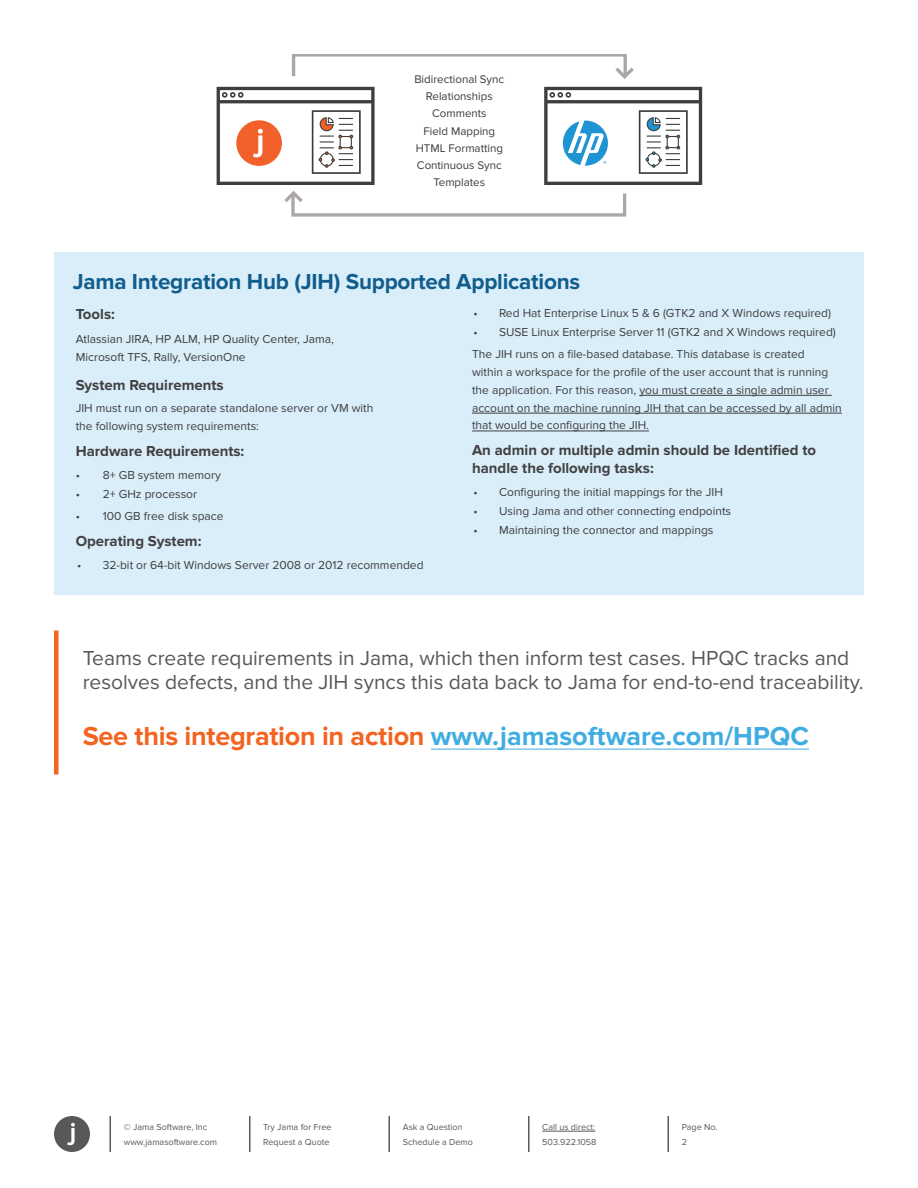
<style>
.page{position:relative;width:918px;height:1188px;background:#fff}
.page>*{position:absolute;margin:0;border:0;box-sizing:border-box;transform-origin:0 0}
.Subtitle{font:700 27px "Proxima Nova";letter-spacing:-.01em;color:#f36421}
.Subtitle-2{font:700 22.5px "Proxima Nova";letter-spacing:-.01em;color:#115d8d}
.Subtitle-3{font:21px/24px "Proxima Nova";color:#57585a}
.t1{font:16.05px "Proxima Nova";color:#3c3c3b}
.Body_Copy{font:700 15px/18px "Proxima Nova";color:#413f41}
.Section_Header{font:700 15px "Proxima Nova";color:#413f41}
.Subtitle-4{font:700 15px "Proxima Nova";color:#413f41}
.Body_Copy-2{font:12px/17.9px "Proxima Nova";color:#3e3e3f}
.Section_Header-2{font:12px/17.9px "Proxima Nova";color:#3e3e3f}
.Subtitle-5{font:12px/18px "Proxima Nova";color:#3c3c3b}
.t2{font:11.55px/17.2px "Proxima Nova";color:#3c3c3b;text-align:center}
.t3{font:9px/15px "Proxima Nova";color:#57585a}
.s1{color:#3e3e3f}
.s2{color:#40ade2}
</style>
<div class="page">
<svg style="left:544px;top:87px;width:158px;height:98px"></svg>
<div style="left:292px;top:54px;width:335px;height:24px;border:3px solid #aba7a6"></div>
<svg style="left:612px;top:64px;width:22px;height:15px"></svg>
<div style="left:291px;top:192px;width:335px;height:25px;border:3px solid #aba7a6"></div>
<svg style="left:217px;top:87px;width:158px;height:119px"></svg>
<hr style="left:54px;top:631px;width:4px;height:144px;background:#f36421">
<hr style="left:431px;top:749px;width:378px;height:1px;background:#40ade2">
<div style="left:54px;top:252px;width:810px;height:343px;background:#d9eef9"></div>
<hr style="left:639px;top:395px;width:193px;height:1px;background:#3e3e3f">
<hr style="left:472px;top:413px;width:370px;height:1px;background:#3e3e3f">
<hr style="left:472px;top:431px;width:177px;height:1px;background:#3e3e3f">
<svg style="left:54px;top:1116px;width:36px;height:36px"></svg>
<hr style="left:542px;top:1131px;width:53px;height:1px;background:#57585a">
<hr style="left:528px;top:1116px;width:2px;height:36px;background:#57585a">
<hr style="left:388px;top:1116px;width:2px;height:36px;background:#57585a">
<hr style="left:249px;top:1116px;width:1px;height:36px;background:#57585a">
<hr style="left:110px;top:1116px;width:1px;height:36px;background:#57585a">
<hr style="left:668px;top:1116px;width:1px;height:36px;background:#57585a">
<p class="t2" style="left:414px;top:70px;width:91px">Bidirectional Sync<br>Relationships<br>Comments<br>Field Mapping<br>HTML Formatting<br>Continuous Sync<br>Templates</p>
<p class="Subtitle-2" style="left:73px;top:268px;width:509px">Jama Integration Hub (JIH) Supported Applications</p>
<p class="Body_Copy-2" style="left:474px;top:304px;width:359px">• Red Hat Enterprise Linux 5 &amp; 6 (GTK2 and X Windows required)</p>
<p class="Body_Copy-2" style="left:474px;top:323px;width:364px">• SUSE Linux Enterprise Server 11 (GTK2 and X Windows required)</p>
<p class="Body_Copy-2" style="left:472px;top:345px;width:371px">The JIH runs on a file-based database. This database is created<br>within a workspace for the profile of the user account that is running the application. For this reason, you must create a single admin user account on the machine running JIH that can be accessed by all admin that would be configuring the JIH.</p>
<p class="Body_Copy" style="left:472px;top:441px;width:346px">An admin or multiple admin should be Identified to handle the following tasks:</p>
<p class="Body_Copy-2" style="left:474px;top:484px;width:251px">• Configuring the initial mappings for the JIH</p>
<p class="Body_Copy-2" style="left:474px;top:502px;width:259px">• Using Jama and other connecting endpoints</p>
<p class="Body_Copy-2" style="left:474px;top:521px;width:241px">• Maintaining the connector and mappings</p>
<p class="Subtitle-4" style="left:76px;top:306px;width:41px">Tools:</p>
<p class="Subtitle-5" style="left:76px;top:330px;width:260px">Atlassian JIRA<span class="s1">,</span> HP ALM, HP Quality Center, Jama,<br>Microsoft TFS, Rally, VersionOne</p>
<p class="Section_Header" style="left:76px;top:377px;width:150px">System Requirements</p>
<p class="Section_Header-2" style="left:76px;top:399px;width:299px">JIH must run on a separate standalone server or VM with the following system requirements:</p>
<p class="Section_Header" style="left:76px;top:442px;width:170px">Hardware Requirements:</p>
<p class="Body_Copy-2" style="left:76px;top:466px;width:147px">• 8+ GB system memory</p>
<p class="Body_Copy-2" style="left:76px;top:485px;width:123px">• 2+ GHz processor</p>
<p class="Body_Copy-2" style="left:76px;top:508px;width:149px">• 100 GB free disk space</p>
<p class="Section_Header" style="left:76px;top:532px;width:127px">Operating System:</p>
<p class="Body_Copy-2" style="left:77px;top:557px;width:348px">• 32-bit or 64-bit Windows Server 2008 or 2012 recommended</p>
<p class="t1" style="left:288px;top:331px;width:99px">Requirements</p>
<p class="t1" style="left:554px;top:411px;width:56px">Defects</p>
<p class="Subtitle-3" style="left:83px;top:646px;width:783px">Teams create requirements in Jama, which then inform test cases. HPQC tracks and resolves defects, and the JIH syncs this data back to Jama for end-to-end traceability.</p>
<p class="Subtitle" style="left:83px;top:721px;width:728px">See this integration in action <span class="s2">www.jamasoftware.com/HPQC</span></p>
<p class="t3" style="left:124px;top:1120px;width:95px">© Jama Software, Inc www.jamasoftware.com</p>
<p class="t3" style="left:403px;top:1120px;width:72px">Ask a Question<br>Schedule a Demo</p>
<p class="t3" style="left:542px;top:1120px;width:56px">Call us direct:<br>503.922.1058</p>
<p class="t3" style="left:682px;top:1120px;width:37px">Page No.<br>2</p>
<p class="t3" style="left:263px;top:1120px;width:70px">Try Jama for Free<br>Request a Quote</p>
</div>
